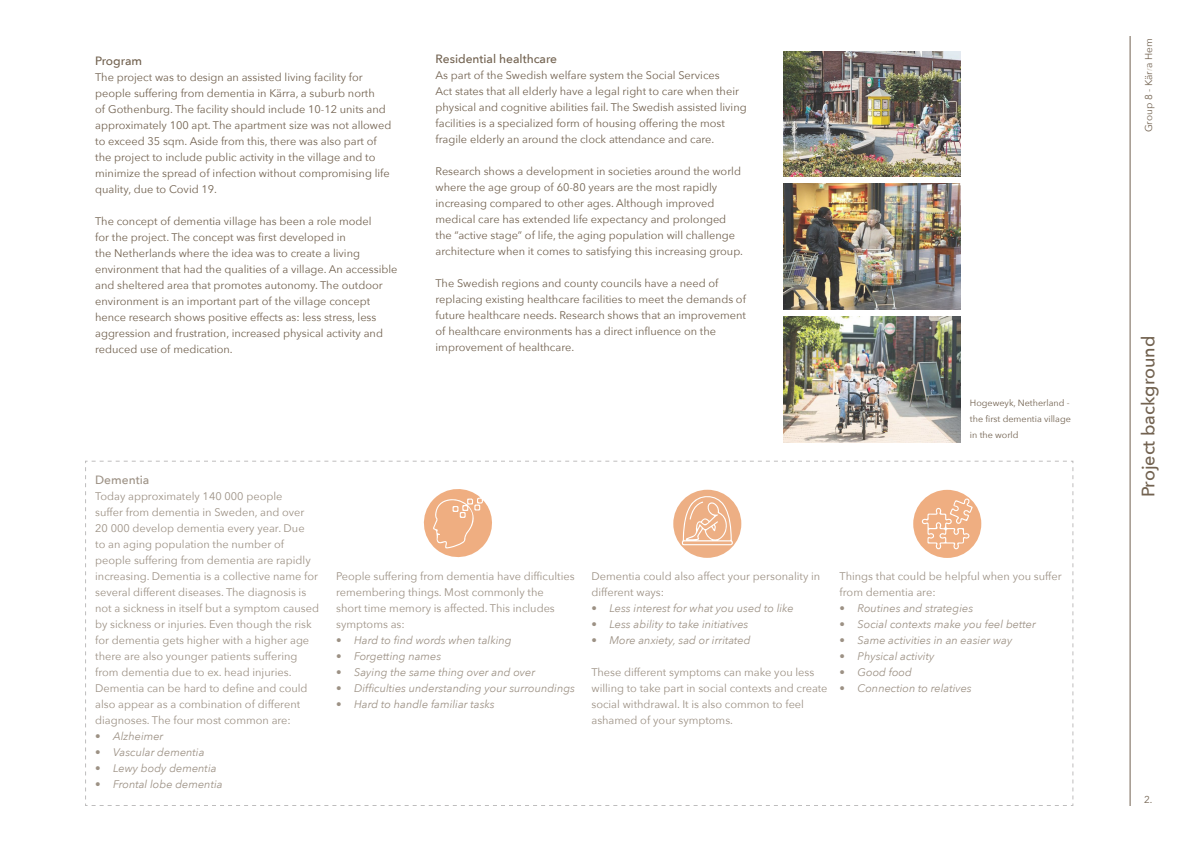
<style>
.page{position:relative;width:1191px;height:842px;background:#fff}
.page>*{position:absolute;margin:0;border:0;box-sizing:border-box;transform-origin:0 0}
.t1{font:500 18px "Avenir Next";color:#726250}
.t2{font:500 12px "Avenir Next";color:#726250}
.t3{font:11px/16px "Avenir Next";color:#726250}
.t4{font:italic 11px "Avenir Next";color:#726250}
.t5{font:10px "Avenir Next";color:#726250}
.t6{font:9px "Avenir Next";color:#726250}
.s1{font-style:italic;color:#d1cabf}
</style>
<div class="page">
<hr style="left:1129px;top:36px;width:1px;height:770px;background:#726250">
<svg style="left:85px;top:460px;width:989px;height:346px"></svg>
<img style="left:784px;top:51px;width:176px;height:126px">
<img style="left:784px;top:184px;width:176px;height:126px">
<img style="left:784px;top:316px;width:176px;height:126px">
<p class="t2" style="left:95px;top:51px;width:48px">Program</p>
<p class="t3" style="left:95px;top:69px;width:298px">The project was to design an assisted living facility for people suffering from dementia in Kärra, a suburb north<br>of Gothenburg. The facility should include 10-12 units and approximately 100 apt. The apartment size was not allowed to exceed 35 sqm. Aside from this, there was also part of the project to include public activity in the village and to minimize the spread of infection without compromising life quality, due to Covid 19.</p>
<p class="t3" style="left:95px;top:213px;width:304px">The concept of dementia village has been a role model<br>for the project. The concept was first developed in<br>the Netherlands where the idea was to create a living environment that had the qualities of a village. An accessible and sheltered area that promotes autonomy. The outdoor environment is an important part of the village concept hence research shows positive effects as: less stress, less aggression and frustration, increased physical activity and reduced use of medication.</p>
<p class="t2" style="left:435px;top:49px;width:123px">Residential healthcare</p>
<p class="t3" style="left:435px;top:67px;width:313px">As part of the Swedish welfare system the Social Services<br>Act states that all elderly have a legal right to care when their physical and cognitive abilities fail. The Swedish assisted living facilities is a specialized form of housing offering the most fragile elderly an around the clock attendance and care.</p>
<p class="t3" style="left:435px;top:163px;width:309px">Research shows a development in societies around the world where the age group of 60-80 years are the most rapidly increasing compared to other ages. Although improved medical care has extended life expectancy and prolonged the “active stage” of life, the aging population will challenge architecture when it comes to satisfying this increasing group.</p>
<p class="t3" style="left:435px;top:275px;width:312px">The Swedish regions and county councils have a need of replacing existing healthcare facilities to meet the demands of future healthcare needs. Research shows that an improvement of healthcare environments has a direct influence on the improvement of healthcare.</p>
<p class="t2" style="left:95px;top:470px;width:56px">Dementia</p>
<p class="t3" style="left:95px;top:488px;width:225px">Today approximately 140 000 people<br>suffer from dementia in Sweden, and over 20 000 develop dementia every year. Due<br>to an aging population the number of people suffering from dementia are rapidly increasing. Dementia is a collective name for several different diseases. The diagnosis is not a sickness in itself but a symptom caused by sickness or injuries. Even though the risk for dementia gets higher with a higher age there are also younger patients suffering from dementia due to ex. head injuries.<br>Dementia can be hard to define and could also appear as a combination of different diagnoses. The four most common are:</p>
<p class="t4" style="left:95px;top:727px;width:70px">• Alzheimer</p>
<p class="t4" style="left:95px;top:743px;width:111px">• Vascular dementia</p>
<p class="t4" style="left:95px;top:759px;width:123px">• Lewy body dementia</p>
<p class="t4" style="left:95px;top:775px;width:129px">• Frontal lobe dementia</p>
<p class="t6" style="left:970px;top:396px;width:101px">Hogeweyk, Netherland -</p>
<p class="t6" style="left:970px;top:412px;width:102px">the first dementia village</p>
<p class="t6" style="left:970px;top:428px;width:50px">in the world</p>
<p class="t3" style="left:336px;top:568px;width:240px">People suffering from dementia have difficulties remembering things. Most commonly the<br>short time memory is affected. This includes symptoms as:</p>
<p class="t4" style="left:336px;top:631px;width:177px">• Hard to find words when talking</p>
<p class="t4" style="left:336px;top:647px;width:107px">• Forgetting names</p>
<p class="t4" style="left:336px;top:663px;width:200px">• Saying the same thing over and over</p>
<p class="t4" style="left:336px;top:679px;width:240px">• Difficulties understanding your surroundings</p>
<p class="t4" style="left:336px;top:695px;width:160px">• Hard to handle familiar tasks</p>
<p class="t3" style="left:591px;top:568px;width:230px">Dementia could also affect your personality in different ways:</p>
<p class="t4" style="left:591px;top:599px;width:204px">• Less interest for what you used to like</p>
<p class="t4" style="left:591px;top:615px;width:158px">• Less ability to take initiatives</p>
<p class="t4" style="left:591px;top:631px;width:161px">• More anxiety, sad or irritated</p>
<p class="t3" style="left:591px;top:664px;width:238px">These different symptoms can make you less willing to take part in social contexts and create social withdrawal. It is also common to feel ashamed of your symptoms.</p>
<p class="t3" style="left:839px;top:568px;width:224px">Things that could be helpful when you suffer from dementia are:</p>
<p class="t4" style="left:839px;top:599px;width:135px">• Routines and strategies</p>
<p class="t4" style="left:839px;top:615px;width:198px">• Social contexts make you feel better</p>
<p class="t4" style="left:839px;top:631px;width:174px">• Same activities in an easier way</p>
<p class="t4" style="left:839px;top:647px;width:96px">• Physical activity</p>
<p class="t4" style="left:839px;top:663px;width:74px">• Good food</p>
<p class="t4" style="left:839px;top:679px;width:134px">• Connection to relatives</p>
<p class="t5" style="left:1140px;top:132px;width:96px;rotate:-90deg">Group 8 - Kär<span class="s1">r</span>a Hem</p>
<p class="t1" style="left:1132px;top:497px;width:163px;rotate:-90deg">Project background</p>
<p class="t5" style="left:1144px;top:791px;width:10px">2.</p>
</div>
